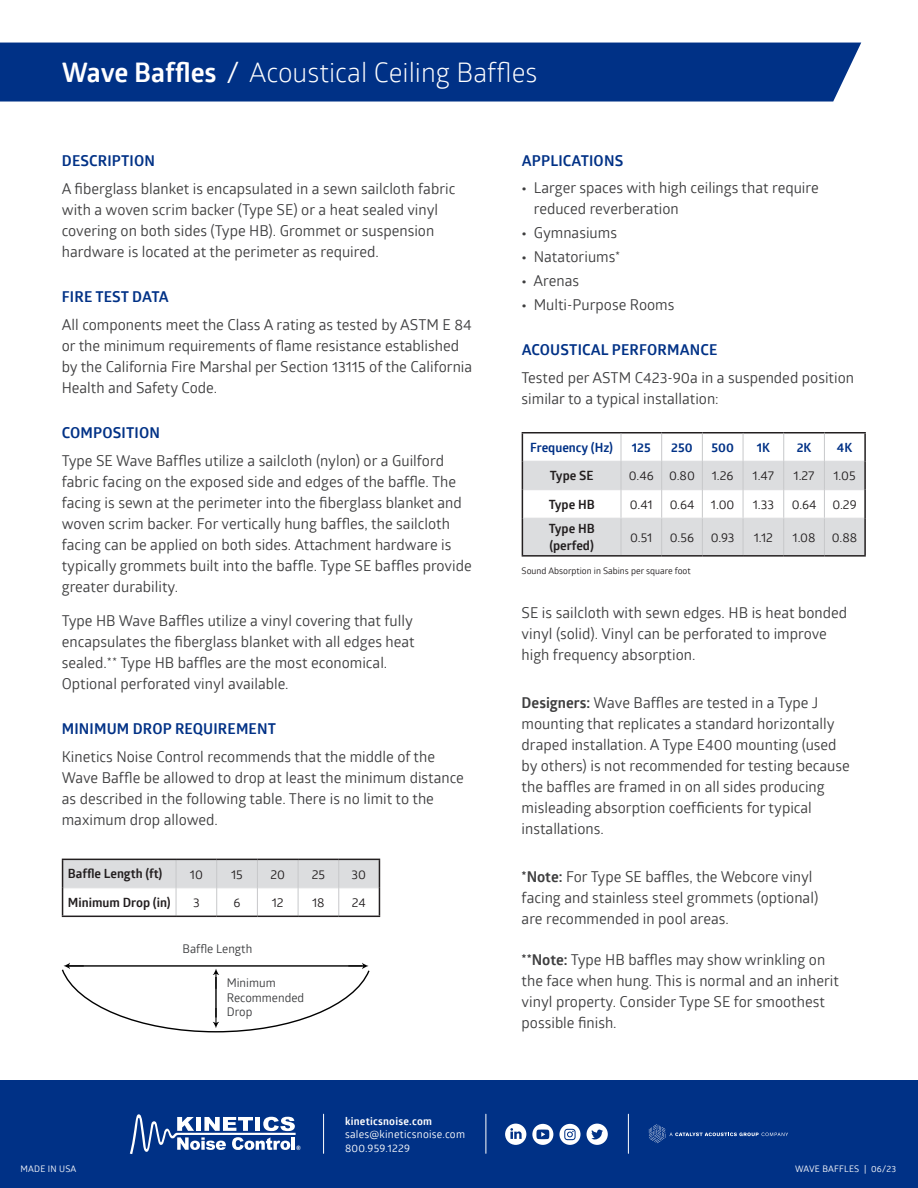
<style>
.page{position:relative;width:918px;height:1188px;background:#fff}
.page>*{position:absolute;margin:0;border:0;box-sizing:border-box;transform-origin:0 0}
.t1{font:27px "Glober";color:#fff}
.t2{font:15px/21px "Glober";color:#3e3e3f}
.t3{font:700 15px "Glober";letter-spacing:.01em;color:#003186}
.t4{font:12.75px "Glober";color:#231f20}
.t5{font:700 12.75px "Glober";color:#231f20}
.t6{font:700 12.75px "Glober";color:#003186}
.t7{font:12px "Glober";color:#3b3c3e}
.t8{font:10.8px "Glober";letter-spacing:.02em;color:#fff}
.t9{font:700 10.8px "Glober";letter-spacing:.02em;color:#fff}
.t10{font:9px "Glober";color:#231f20}
.t11{font:9px "Glober";letter-spacing:.02em;color:#fff}
.t12{font:900 6.15px "Arial";color:#fff;scale:.87 1}
.s1{font-weight:700}
.s2{font-style:inherit}
</style>
<div class="page">
<div style="left:0;top:43px;width:861px;height:59px;background:#003186"></div>
<div style="left:0;top:1080px;width:918px;height:108px;background:#003186"></div>
<svg style="left:130px;top:1114px;width:166px;height:40px"></svg>
<hr style="left:323px;top:1114px;width:1px;height:39px;background:#fff">
<hr style="left:486px;top:1114px;width:1px;height:39px;background:#fff">
<hr style="left:628px;top:1114px;width:1px;height:39px;background:#fff">
<svg style="left:559px;top:1124px;width:22px;height:21px"></svg>
<svg style="left:505px;top:1124px;width:21px;height:21px"></svg>
<svg style="left:587px;top:1124px;width:21px;height:21px"></svg>
<svg style="left:532px;top:1124px;width:21px;height:21px"></svg>
<svg style="left:649px;top:1124px;width:139px;height:19px"></svg>
<svg style="left:62px;top:963px;width:307px;height:69px"></svg>
<hr style="left:62px;top:916px;width:114px;height:1px;background:#231f20">
<hr style="left:176px;top:916px;width:41px;height:1px;background:#231f20">
<hr style="left:217px;top:916px;width:40px;height:1px;background:#231f20">
<hr style="left:257px;top:916px;width:41px;height:1px;background:#231f20">
<hr style="left:298px;top:916px;width:41px;height:1px;background:#231f20">
<hr style="left:339px;top:916px;width:41px;height:1px;background:#231f20">
<svg style="left:62px;top:859px;width:318px;height:57px"></svg>
<hr style="left:522px;top:432px;width:99px;height:2px;background:#231f20">
<hr style="left:621px;top:432px;width:41px;height:2px;background:#231f20">
<hr style="left:662px;top:432px;width:40px;height:2px;background:#231f20">
<hr style="left:702px;top:432px;width:41px;height:2px;background:#231f20">
<hr style="left:743px;top:432px;width:41px;height:2px;background:#231f20">
<hr style="left:784px;top:432px;width:40px;height:2px;background:#231f20">
<hr style="left:824px;top:432px;width:42px;height:2px;background:#231f20">
<svg style="left:522px;top:433px;width:342px;height:122px"></svg>
<hr style="left:522px;top:518px;width:1px;height:37px;background:#231f20">
<hr style="left:523px;top:518px;width:98px;height:1px;background:#dcdddf">
<hr style="left:621px;top:518px;width:41px;height:1px;background:#dcdddf">
<hr style="left:662px;top:518px;width:40px;height:1px;background:#dcdddf">
<hr style="left:702px;top:518px;width:41px;height:1px;background:#dcdddf">
<hr style="left:743px;top:518px;width:41px;height:1px;background:#dcdddf">
<hr style="left:784px;top:518px;width:40px;height:1px;background:#dcdddf">
<hr style="left:824px;top:518px;width:40px;height:1px;background:#dcdddf">
<hr style="left:621px;top:519px;width:1px;height:36px;background:#c7c8ca">
<hr style="left:661px;top:519px;width:1px;height:36px;background:#c7c8ca">
<hr style="left:702px;top:519px;width:1px;height:36px;background:#c7c8ca">
<hr style="left:743px;top:519px;width:1px;height:36px;background:#c7c8ca">
<hr style="left:783px;top:519px;width:1px;height:36px;background:#c7c8ca">
<hr style="left:824px;top:519px;width:1px;height:36px;background:#c7c8ca">
<hr style="left:522px;top:555px;width:99px;height:2px;background:#231f20">
<hr style="left:621px;top:555px;width:41px;height:2px;background:#231f20">
<hr style="left:662px;top:555px;width:40px;height:2px;background:#231f20">
<hr style="left:702px;top:555px;width:41px;height:2px;background:#231f20">
<hr style="left:743px;top:555px;width:41px;height:2px;background:#231f20">
<hr style="left:784px;top:555px;width:40px;height:2px;background:#231f20">
<hr style="left:824px;top:555px;width:42px;height:2px;background:#231f20">
<hr style="left:864px;top:433px;width:2px;height:28px;background:#231f20">
<hr style="left:864px;top:461px;width:2px;height:29px;background:#231f20">
<hr style="left:864px;top:490px;width:2px;height:28px;background:#231f20">
<hr style="left:864px;top:518px;width:2px;height:37px;background:#231f20">
<p class="t1" style="left:62px;top:54px;width:477px"><span class="s1">Wave Baffles</span> <span class="s2">/</span> Acoustical Ceiling Baffles</p>
<p class="t3" style="left:62px;top:150px;width:95px">DESCRIPTION</p>
<p class="t2" style="left:62px;top:178px;width:395px">A fiberglass blanket is encapsulated in a sewn sailcloth fabric with a woven scrim backer (Type SE) or a heat sealed vinyl covering on both sides (Type HB). Grommet or suspension hardware is located at the perimeter as required.</p>
<p class="t3" style="left:62px;top:286px;width:109px">FIRE TEST DATA</p>
<p class="t2" style="left:62px;top:313px;width:412px">All components meet the Class A rating as tested by ASTM E 84 or the minimum requirements of flame resistance established by the California Fire Marshal per Section 13115 of the California Health and Safety Code.</p>
<p class="t3" style="left:62px;top:422px;width:100px">COMPOSITION</p>
<p class="t2" style="left:62px;top:449px;width:412px">Type SE Wave Baffles utilize a sailcloth (nylon) or a Guilford fabric facing on the exposed side and edges of the baffle. The facing is sewn at the perimeter into the fiberglass blanket and woven scrim backer. For vertically hung baffles, the sailcloth facing can be applied on both sides. Attachment hardware is typically grommets built into the baffle. Type SE baffles provide greater durability.</p>
<p class="t2" style="left:62px;top:610px;width:354px">Type HB Wave Baffles utilize a vinyl covering that fully encapsulates the fiberglass blanket with all edges heat sealed.** Type HB baffles are the most economical.<br>Optional perforated vinyl available.</p>
<p class="t3" style="left:62px;top:718px;width:216px">MINIMUM DROP REQUIREMENT</p>
<p class="t2" style="left:62px;top:745px;width:404px">Kinetics Noise Control recommends that the middle of the Wave Baffle be allowed to drop at least the minimum distance as described in the following table. There is no limit to the maximum drop allowed.</p>
<p class="t5" style="left:68px;top:865px;width:96px">Baffle Length (ft)</p>
<p class="t4" style="left:190px;top:865px;width:15px">10</p>
<p class="t4" style="left:231px;top:865px;width:13px">15</p>
<p class="t4" style="left:270px;top:865px;width:16px">20</p>
<p class="t4" style="left:312px;top:865px;width:15px">25</p>
<p class="t4" style="left:352px;top:865px;width:16px">30</p>
<p class="t5" style="left:68px;top:893px;width:104px">Minimum Drop (in)</p>
<p class="t4" style="left:193px;top:893px;width:8px">3</p>
<p class="t4" style="left:234px;top:893px;width:9px">6</p>
<p class="t4" style="left:272px;top:893px;width:13px">12</p>
<p class="t4" style="left:312px;top:893px;width:14px">18</p>
<p class="t4" style="left:352px;top:893px;width:15px">24</p>
<p class="t7" style="left:183px;top:940px;width:71px">Baffle Length</p>
<p class="t7" style="left:227px;top:975px;width:50px">Minimum</p>
<p class="t7" style="left:227px;top:989px;width:79px">Recommended</p>
<p class="t7" style="left:227px;top:1003px;width:27px">Drop</p>
<p class="t12" style="left:296px;top:1143px;width:6px">®</p>
<p class="t9" style="left:345px;top:1113px;width:88px">kineticsnoise.com</p>
<p class="t8" style="left:345px;top:1127px;width:121px">sales@kineticsnoise.com</p>
<p class="t8" style="left:345px;top:1140px;width:66px">800.959.1229</p>
<p class="t3" style="left:522px;top:150px;width:103px">APPLICATIONS</p>
<p class="t2" style="left:534px;top:177px;width:286px;text-indent:-12px"><span class="s1">•</span> Larger spaces with high ceilings that require reduced reverberation</p>
<p class="t2" style="left:522px;top:222px;width:97px"><span class="s1">•</span> Gymnasiums</p>
<p class="t2" style="left:522px;top:246px;width:100px"><span class="s1">•</span> Natatoriums*</p>
<p class="t2" style="left:522px;top:270px;width:59px"><span class="s1">•</span> Arenas</p>
<p class="t2" style="left:522px;top:294px;width:154px"><span class="s1">•</span> Multi-Purpose Rooms</p>
<p class="t3" style="left:522px;top:340px;width:197px">ACOUSTICAL PERFORMANCE</p>
<p class="t2" style="left:522px;top:367px;width:334px">Tested per ASTM C423-90a in a suspended position similar to a typical installation:</p>
<p class="t6" style="left:530px;top:438px;width:84px">Frequency (Hz)</p>
<p class="t6" style="left:632px;top:439px;width:20px">125</p>
<p class="t6" style="left:671px;top:439px;width:23px">250</p>
<p class="t6" style="left:711px;top:439px;width:24px">500</p>
<p class="t6" style="left:757px;top:439px;width:15px">1K</p>
<p class="t6" style="left:797px;top:439px;width:16px">2K</p>
<p class="t6" style="left:837px;top:439px;width:17px">4K</p>
<p class="t5" style="left:550px;top:467px;width:45px">Type SE</p>
<p class="t4" style="left:629px;top:467px;width:26px">0.46</p>
<p class="t4" style="left:669px;top:467px;width:27px">0.80</p>
<p class="t4" style="left:712px;top:467px;width:23px">1.26</p>
<p class="t4" style="left:753px;top:467px;width:23px">1.47</p>
<p class="t4" style="left:794px;top:467px;width:23px">1.27</p>
<p class="t4" style="left:833px;top:467px;width:24px">1.05</p>
<p class="t5" style="left:549px;top:495px;width:48px">Type HB</p>
<p class="t4" style="left:630px;top:495px;width:24px">0.41</p>
<p class="t4" style="left:670px;top:495px;width:26px">0.64</p>
<p class="t4" style="left:711px;top:495px;width:25px">1.00</p>
<p class="t4" style="left:753px;top:495px;width:23px">1.33</p>
<p class="t4" style="left:792px;top:495px;width:26px">0.64</p>
<p class="t4" style="left:832px;top:495px;width:26px">0.29</p>
<p class="t5" style="left:549px;top:520px;width:48px">Type HB</p>
<p class="t5" style="left:549px;top:537px;width:46px">(perfed)</p>
<p class="t4" style="left:630px;top:528px;width:24px">0.51</p>
<p class="t4" style="left:670px;top:528px;width:26px">0.56</p>
<p class="t4" style="left:711px;top:528px;width:25px">0.93</p>
<p class="t4" style="left:754px;top:528px;width:21px">1.12</p>
<p class="t4" style="left:793px;top:528px;width:25px">1.08</p>
<p class="t4" style="left:832px;top:528px;width:27px">0.88</p>
<p class="t10" style="left:522px;top:564px;width:171px">Sound Absorption in Sabins per square foot</p>
<p class="t2" style="left:522px;top:601px;width:327px">SE is sailcloth with sewn edges. HB is heat bonded vinyl (solid). Vinyl can be perforated to improve high frequency absorption.</p>
<p class="t2" style="left:522px;top:691px;width:330px"><span class="s1">Designers:</span> Wave Baffles are tested in a Type J mounting that replicates a standard horizontally draped installation. A Type E400 mounting (used by others) is not recommended for testing because the baffles are framed in on all sides producing misleading absorption coefficients for typical installations.</p>
<p class="t2" style="left:522px;top:865px;width:298px"><span class="s1">*Note:</span> For Type SE baffles, the Webcore vinyl facing and stainless steel grommets (optional) are recommended in pool areas.</p>
<p class="t2" style="left:522px;top:948px;width:319px"><span class="s1">**Note:</span> Type HB baffles may show wrinkling on the face when hung. This is normal and an inherit vinyl property. Consider Type SE for smoothest possible finish.</p>
<p class="t11" style="left:21px;top:1163px;width:57px">MADE IN USA</p>
<p class="t11" style="left:795px;top:1163px;width:102px">WAVE BAFFLES | 06/23</p>
</div>
